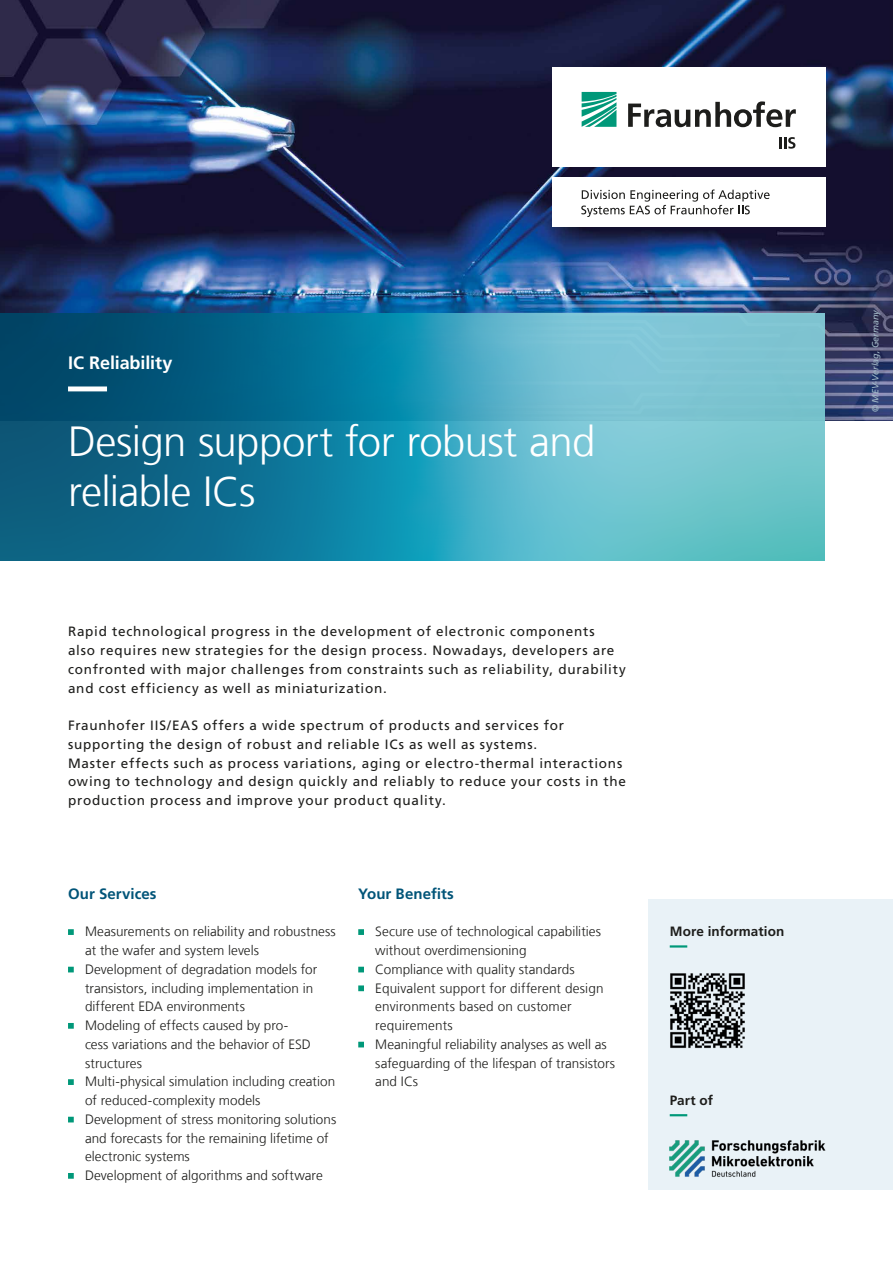
<style>
.page{position:relative;width:893px;height:1263px;background:#fff}
.page>*{position:absolute;margin:0;border:0;box-sizing:border-box;transform-origin:0 0}
.t1{font:300 42px/50.4px "Frutiger LT Com";letter-spacing:-.015em;color:#fff}
.t2{font:700 18px "Frutiger LT Com";letter-spacing:-.005em;color:#fff}
.t3{font:700 15px "Frutiger LT Com";letter-spacing:.005em;color:#005478}
.t4{font:300 13.5px/18.8px "Frutiger LT Com";letter-spacing:.005em;color:#1d1d1b}
.t5{font:13.5px/18.8px "Frutiger LT Com";letter-spacing:.055em;color:#1d1d1b}
.t6{font:700 13.5px "Frutiger LT Com";letter-spacing:.005em;color:#1d1d1b}
.t7{font:italic 9px "Frutiger LT Com";color:#a5bcca}
</style>
<div class="page">
<img style="left:0;top:0;width:893px;height:421px">
<svg style="left:0;top:313px;width:825px;height:247px;background:#3793ac"></svg>
<div style="left:552px;top:68px;width:273px;height:99px;background:#fff"></div>
<div style="left:552px;top:177px;width:273px;height:50px;background:#fff"></div>
<svg style="left:582px;top:92px;width:34px;height:35px"></svg>
<svg style="left:628px;top:101px;width:168px;height:26px"></svg>
<svg style="left:779px;top:137px;width:16px;height:12px"></svg>
<svg style="left:581px;top:189px;width:189px;height:28px"></svg>
<svg style="left:68px;top:386px;width:714px;height:5px;background:#439ab4"></svg>
<div style="left:648px;top:899px;width:245px;height:290px;background:#e9f2f7"></div>
<svg style="left:670px;top:945px;width:18px;height:2px"></svg>
<svg style="left:670px;top:1114px;width:18px;height:2px"></svg>
<svg style="left:68px;top:929px;width:6px;height:6px"></svg>
<svg style="left:68px;top:967px;width:6px;height:5px"></svg>
<svg style="left:68px;top:1023px;width:6px;height:6px"></svg>
<svg style="left:68px;top:1079px;width:6px;height:6px"></svg>
<svg style="left:68px;top:1117px;width:6px;height:5px"></svg>
<svg style="left:68px;top:1173px;width:6px;height:6px"></svg>
<svg style="left:358px;top:929px;width:6px;height:6px"></svg>
<svg style="left:358px;top:967px;width:6px;height:5px"></svg>
<svg style="left:358px;top:985px;width:6px;height:6px"></svg>
<svg style="left:358px;top:1042px;width:6px;height:5px"></svg>
<img style="left:670px;top:1140px;width:155px;height:50px">
<img style="left:670px;top:973px;width:75px;height:75px">
<h2 class="t2" style="left:68px;top:352px;width:106px">IC Reliability</h2>
<h1 class="t1" style="left:68px;top:416px;width:529px">Design support for robust and reliable ICs</h1>
<p class="t5" style="left:68px;top:622px;width:559px">Rapid technological progress in the development of electronic components<br>also requires new strategies for the design process. Nowadays, developers are confronted with major challenges from constraints such as reliability, durability and cost efficiency as well as miniaturization.</p>
<p class="t5" style="left:68px;top:716px;width:559px">Fraunhofer IIS/EAS offers a wide spectrum of products and services for supporting the design of robust and reliable ICs as well as systems.<br>Master effects such as process variations, aging or electro-thermal interactions owing to technology and design quickly and reliably to reduce your costs in the production process and improve your product quality.</p>
<p class="t3" style="left:68px;top:885px;width:90px">Our Services</p>
<p class="t4" style="left:85px;top:922px;width:253px">Measurements on reliability and robustness at the wafer and system levels Development of degradation models for transistors, including implementation in different EDA environments<br>Modeling of effects caused by pro-<br>cess variations and the behavior of ESD structures<br>Multi-physical simulation including creation of reduced-complexity models Development of stress monitoring solutions and forecasts for the remaining lifetime of electronic systems<br>Development of algorithms and software</p>
<p class="t3" style="left:358px;top:885px;width:97px">Your Benefits</p>
<p class="t4" style="left:375px;top:922px;width:241px">Secure use of technological capabilities without overdimensioning<br>Compliance with quality standards<br>Equivalent support for different design environments based on customer requirements<br>Meaningful reliability analyses as well as safeguarding of the lifespan of transistors and ICs</p>
<p class="t6" style="left:670px;top:924px;width:116px">More information</p>
<p class="t6" style="left:670px;top:1092px;width:45px">Part of</p>
<p class="t7" style="left:870px;top:412px;width:104px;rotate:-90deg">© MEV-Verlag, Germany</p>
</div>
